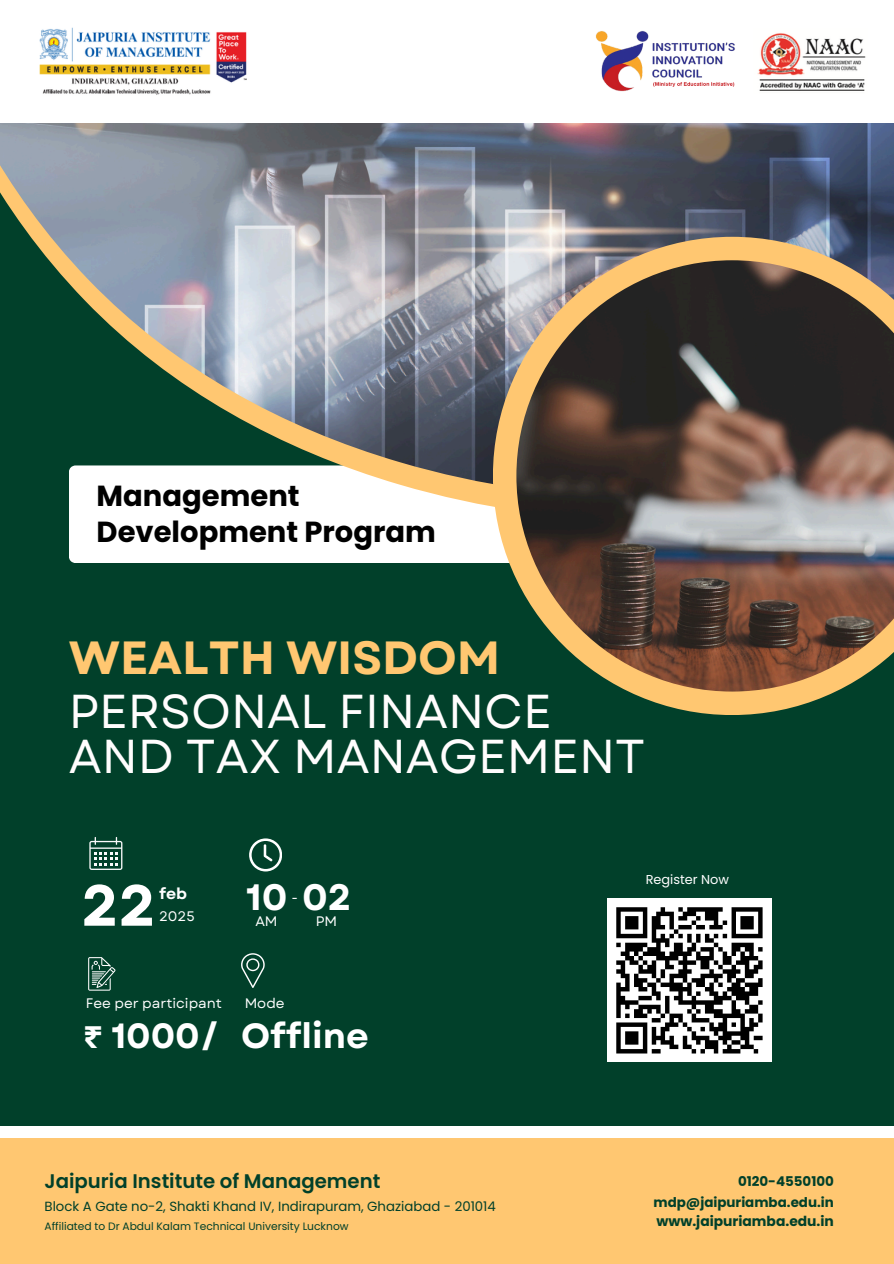
<style>
.page{position:relative;width:894px;height:1264px;background:#fff}
.page>*{position:absolute;margin:0;border:0;box-sizing:border-box;transform-origin:0 0}
.t1{font:700 57.9px "Garet";color:#fff}
.t2{font:47.55px/45px "Garet";color:#fffdfd}
.t3{font:700 46.5px "Garet";color:#ffc771}
.t4{font:700 36.6px "Garet";color:#fff}
.t5{font:700 34.95px "Garet";color:#fff}
.t6{font:700 28.95px/35.8px "Poppins";color:#000}
.t7{font:600 19.65px "Poppins";color:#01402a}
.t8{font:700 15.6px "Garet";color:#fff}
.t9{font:14.1px "Garet";color:#fff}
.t10{font:13.8px "Garet";color:#fff}
.t11{font:700 13.8px "Poppins";color:#01402a}
.t12{font:13.35px "Poppins";color:#01402a}
.t13{font:700 13.35px "Poppins";color:#01402a}
.t14{font:12.9px "Poppins";color:#fff}
.t15{font:10.65px "Poppins";color:#01402a}
.s1{font-family:"Noto Sans Gurmukhi"}
</style>
<div class="page">
<div style="left:0;top:0;width:893px;height:1263px;background:#01402a"></div>
<div style="left:69px;top:521px;width:424px;height:42px;background:#fff"></div>
<div style="left:69px;top:498px;width:424px;height:23px;background:#fff"></div>
<img style="left:0;top:122px;width:893px;height:376px">
<svg style="left:493px;top:237px;width:400px;height:478px"></svg>
<img style="left:516px;top:260px;width:377px;height:431px">
<svg style="left:0;top:1126px;width:893px;height:137px;background:#ffcb7d"></svg>
<svg style="left:89px;top:837px;width:33px;height:32px"></svg>
<svg style="left:249px;top:838px;width:33px;height:33px"></svg>
<svg style="left:88px;top:957px;width:27px;height:33px"></svg>
<svg style="left:241px;top:953px;width:23px;height:35px"></svg>
<div style="left:0;top:0;width:893px;height:122px;background:#fff"></div>
<img style="left:39px;top:27px;width:208px;height:68px">
<img style="left:595px;top:31px;width:140px;height:61px">
<img style="left:757px;top:33px;width:109px;height:58px">
<div style="left:607px;top:898px;width:164px;height:164px;background:#fff"></div>
<svg style="left:616px;top:907px;width:147px;height:147px"></svg>
<p class="t6" style="left:97px;top:478px;width:341px">Management<br>Development Program</p>
<p class="t3" style="left:69px;top:624px;width:433px">WEALTH WISDOM</p>
<p class="t2" style="left:69px;top:688px;width:577px">PERSONAL FINANCE<br>AND TAX MANAGEMENT</p>
<p class="t1" style="left:81px;top:863px;width:76px">22</p>
<p class="t8" style="left:159px;top:882px;width:30px">feb</p>
<p class="t10" style="left:159px;top:906px;width:37px">2025</p>
<h4 class="t4" style="left:246px;top:870px;width:107px">10 02</h4>
<h1 class="t10" style="left:255px;top:911px;width:24px">AM</h1>
<p class="t10" style="left:316px;top:911px;width:23px">PM</p>
<p class="t9" style="left:291px;top:887px;width:8px">-</p>
<h6 class="t10" style="left:86px;top:993px;width:138px">Fee per participant</h6>
<p class="t5" style="left:83px;top:1010px;width:138px"><span class="s1">₹</span> 1000/</p>
<p class="t10" style="left:244px;top:993px;width:41px">Mode</p>
<p class="t5" style="left:241px;top:1010px;width:129px">Offline</p>
<p class="t7" style="left:44px;top:1167px;width:337px">Jaipuria Institute of Management</p>
<p class="t15" style="left:44px;top:1219px;width:305px">Affiliated to Dr Abdul Kalam Technical University Lucknow</p>
<h3 class="t12" style="left:44px;top:1196px;width:453px">Block A Gate no-2, Shakti Khand IV, Indirapuram, Ghaziabad - 201014</h3>
<p class="t14" style="left:645px;top:870px;width:85px">Register Now</p>
<p class="t13" style="left:737px;top:1171px;width:97px">0120-4550100</p>
<p class="t13" style="left:653px;top:1192px;width:182px">mdp@jaipuriamba.edu.in</p>
<h3 class="t11" style="left:656px;top:1211px;width:179px">www.jaipuriamba.edu.in</h3>
</div>
